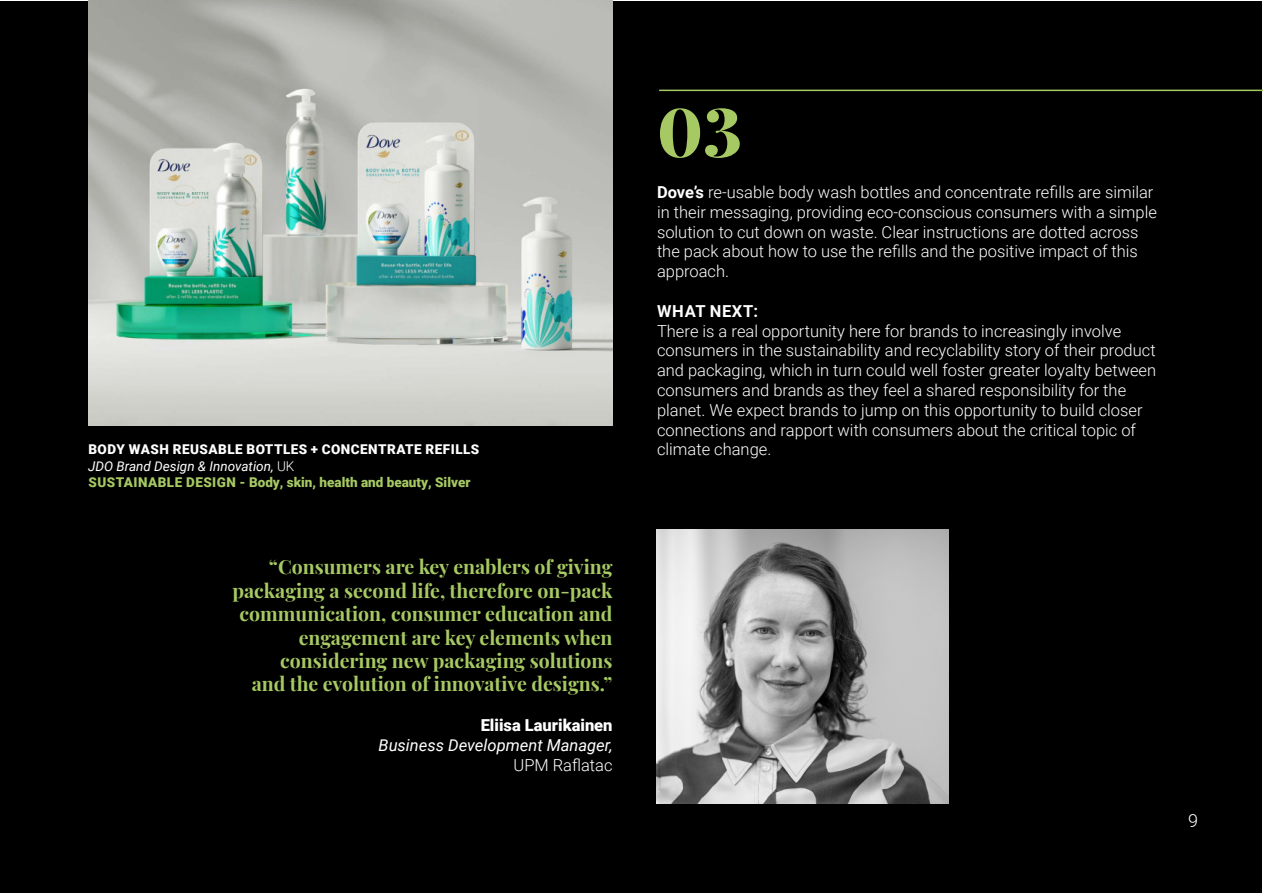
<style>
.page{position:relative;width:1263px;height:893px;background:#fff}
.page>*{position:absolute;margin:0;border:0;box-sizing:border-box;transform-origin:0 0}
.t1{font:900 67.5px "Playfair Display";color:#a6c963}
.t2{font:700 19.5px/23.4px "Playfair Display";color:#a6c963;text-align:right}
.t3{font:300 18px "Roboto";color:#fff}
.t4{font:300 16.5px/19.8px "Roboto";color:#fff}
.t5{font:italic 16.5px "Roboto";color:#fff}
.t6{font:900 16.5px "Roboto";color:#fff}
.t7{font:700 16.5px "Roboto";letter-spacing:.035em;color:#fff}
.t8{font:900 13.5px/16.5px "Roboto";color:#a6c963}
.t9{font:900 13.5px "Roboto";letter-spacing:.035em;color:#fff}
.s1{font-weight:700}
.s2{font-weight:400;font-style:italic;color:#fff}
.s3{font-weight:300;color:#fff}
</style>
<div class="page">
<div style="left:1px;top:1px;width:1261px;height:891px;background:#000"></div>
<hr style="left:659px;top:90px;width:604px;height:1px;background:#a6c963">
<img style="left:88px;top:0;width:524px;height:425px">
<img style="left:656px;top:529px;width:292px;height:274px">
<h1 class="t1" style="left:657px;top:78px;width:86px">03</h1>
<p class="t4" style="left:657px;top:182px;width:501px"><span class="s1">Dove’s</span> re-usable body wash bottles and concentrate refills are similar in their messaging, providing eco-conscious consumers with a simple solution to cut down on waste. Clear instructions are dotted across the pack about how to use the refills and the positive impact of this approach.</p>
<p class="t7" style="left:657px;top:304px;width:102px">WHAT NEXT:</p>
<p class="t4" style="left:657px;top:320px;width:501px">There is a real opportunity here for brands to increasingly involve consumers in the sustainability and recyclability story of their product and packaging, which in turn could well foster greater loyalty between consumers and brands as they feel a shared responsibility for the planet. We expect brands to jump on this opportunity to build closer connections and rapport with consumers about the critical topic of</p>
<p class="t9" style="left:88px;top:444px;width:392px">BODY WASH REUSABLE BOTTLES + CONCENTRATE REFILLS</p>
<p class="t4" style="left:657px;top:439px;width:116px">climate change.</p>
<p class="t8" style="left:88px;top:459px;width:384px"><span class="s2">JDO Brand Design &amp; Innovation,</span> <span class="s3">UK<br></span>SUSTAINABLE DESIGN - Body, skin, health and beauty, Silver</p>
<p class="t2" style="left:232px;top:556px;width:382px">“Consumers are key enablers of giving packaging a second life, therefore on-pack communication, consumer education and engagement are key elements when considering new packaging solutions<br>and the evolution of innovative designs.”</p>
<p class="t6" style="left:481px;top:718px;width:133px">Eliisa Laurikainen</p>
<p class="t5" style="left:379px;top:738px;width:235px">Business Development Manager,</p>
<p class="t4" style="left:513px;top:754px;width:101px">UPM Raflatac</p>
<p class="t3" style="left:1188px;top:808px;width:11px">9</p>
</div>
